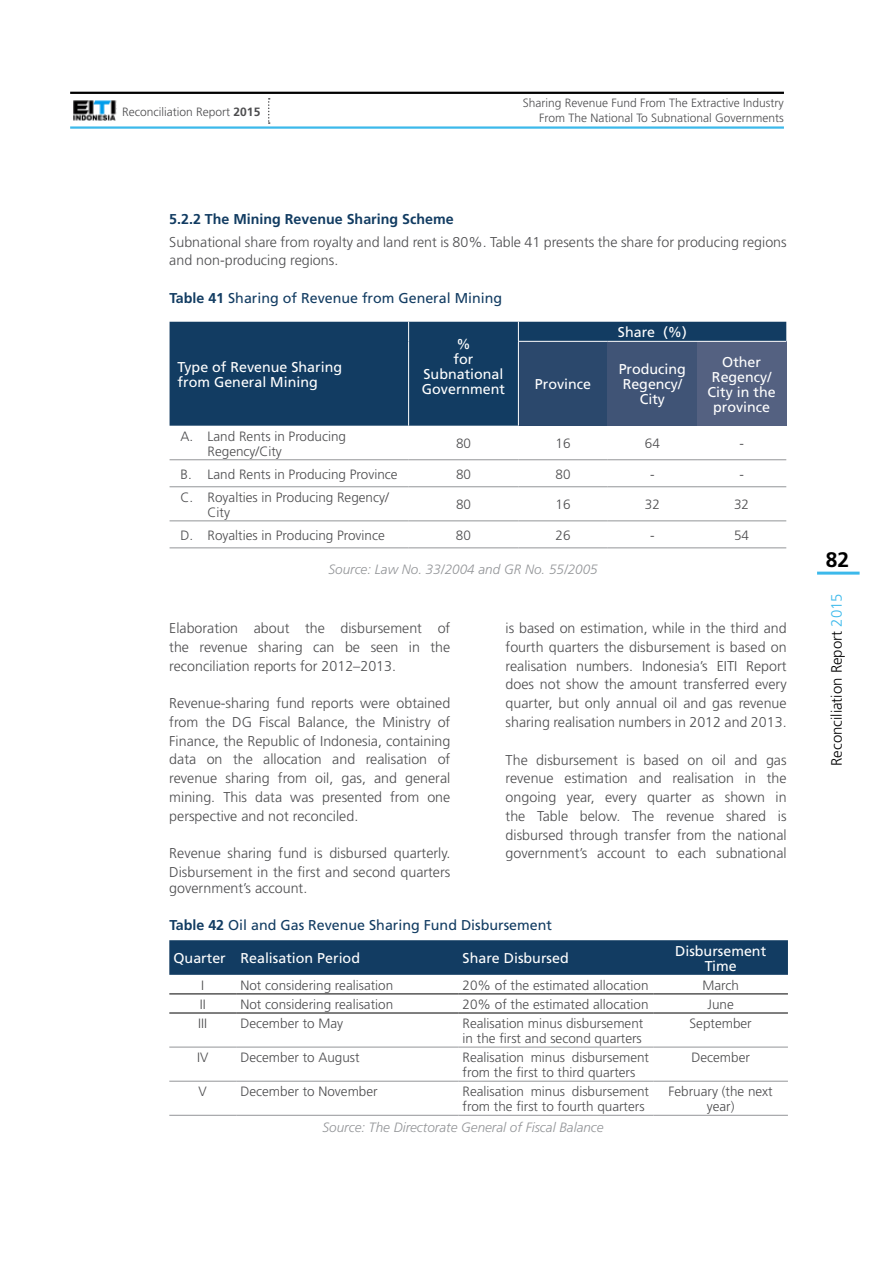
<style>
.page{position:relative;width:893px;height:1263px;background:#fff}
.page>*{position:absolute;margin:0;border:0;box-sizing:border-box;transform-origin:0 0}
.t1{font:700 21px "Frutiger";color:#000}
.t2{font:300 15px "Frutiger";color:#000}
.t3{font:300 14.25px/18.8px "Frutiger";color:#4d4d4f;text-align:justify}
.t4{font:14.25px/15px "Frutiger";color:#fff;text-align:center}
.t5{font:14.25px "Frutiger";color:#123c62}
.t6{font:700 14.25px "Frutiger";color:#123c62}
.t7{font:300 13.5px/15px "Frutiger";color:#4d4d4f}
.t8{font:italic 300 13.5px "Frutiger";color:#939598}
.t9{font:300 12px/15px "Frutiger";color:#4d4d4f;text-align:right}
.s1{font-weight:700}
.s2{color:#3cb9eb}
</style>
<div class="page">
<hr style="left:817px;top:572px;width:43px;height:3px;background:#3cb9eb">
<hr style="left:70px;top:126px;width:714px;height:3px;background:#3cb9eb">
<hr style="left:70px;top:92px;width:714px;height:2px;background:#000">
<svg style="left:268px;top:98px;width:2px;height:26px"></svg>
<img style="left:73px;top:100px;width:43px;height:21px">
<div style="left:170px;top:322px;width:616px;height:104px;background:#123c62"></div>
<div style="left:518px;top:341px;width:90px;height:85px;background:#2b486c"></div>
<div style="left:608px;top:341px;width:89px;height:85px;background:#405476"></div>
<div style="left:697px;top:341px;width:89px;height:85px;background:#546181"></div>
<svg style="left:408px;top:322px;width:1px;height:19px"></svg>
<svg style="left:518px;top:322px;width:1px;height:19px"></svg>
<hr style="left:408px;top:341px;width:1px;height:85px;background:#fff">
<hr style="left:518px;top:342px;width:1px;height:84px;background:#fff">
<hr style="left:518px;top:341px;width:90px;height:1px;background:#fff">
<hr style="left:608px;top:341px;width:89px;height:1px;background:#fff">
<hr style="left:697px;top:341px;width:89px;height:1px;background:#fff">
<hr style="left:170px;top:459px;width:239px;height:1px;background:#939598">
<hr style="left:409px;top:459px;width:109px;height:1px;background:#939598">
<hr style="left:518px;top:459px;width:90px;height:1px;background:#939598">
<hr style="left:608px;top:459px;width:89px;height:1px;background:#939598">
<hr style="left:697px;top:459px;width:89px;height:1px;background:#939598">
<hr style="left:170px;top:486px;width:239px;height:1px;background:#939598">
<hr style="left:409px;top:486px;width:109px;height:1px;background:#939598">
<hr style="left:518px;top:486px;width:90px;height:1px;background:#939598">
<hr style="left:608px;top:486px;width:89px;height:1px;background:#939598">
<hr style="left:697px;top:486px;width:89px;height:1px;background:#939598">
<hr style="left:170px;top:521px;width:239px;height:1px;background:#939598">
<hr style="left:409px;top:521px;width:109px;height:1px;background:#939598">
<hr style="left:518px;top:521px;width:90px;height:1px;background:#939598">
<hr style="left:608px;top:521px;width:89px;height:1px;background:#939598">
<hr style="left:697px;top:521px;width:89px;height:1px;background:#939598">
<hr style="left:170px;top:548px;width:239px;height:1px;background:#939598">
<hr style="left:409px;top:548px;width:109px;height:1px;background:#939598">
<hr style="left:518px;top:548px;width:90px;height:1px;background:#939598">
<hr style="left:608px;top:548px;width:89px;height:1px;background:#939598">
<hr style="left:697px;top:548px;width:89px;height:1px;background:#939598">
<div style="left:169px;top:940px;width:619px;height:35px;background:#123c62"></div>
<hr style="left:169px;top:994px;width:67px;height:1px;background:#000">
<hr style="left:236px;top:994px;width:222px;height:1px;background:#000">
<hr style="left:458px;top:994px;width:195px;height:1px;background:#000">
<hr style="left:653px;top:994px;width:135px;height:1px;background:#000">
<hr style="left:169px;top:1013px;width:67px;height:1px;background:#000">
<hr style="left:236px;top:1013px;width:222px;height:1px;background:#000">
<hr style="left:458px;top:1013px;width:195px;height:1px;background:#000">
<hr style="left:653px;top:1013px;width:135px;height:1px;background:#000">
<hr style="left:169px;top:1047px;width:67px;height:1px;background:#939598">
<hr style="left:236px;top:1047px;width:222px;height:1px;background:#939598">
<hr style="left:458px;top:1047px;width:195px;height:1px;background:#939598">
<hr style="left:653px;top:1047px;width:135px;height:1px;background:#939598">
<hr style="left:169px;top:1081px;width:67px;height:1px;background:#939598">
<hr style="left:236px;top:1081px;width:222px;height:1px;background:#939598">
<hr style="left:458px;top:1081px;width:195px;height:1px;background:#939598">
<hr style="left:653px;top:1081px;width:135px;height:1px;background:#939598">
<hr style="left:169px;top:1115px;width:67px;height:1px;background:#939598">
<hr style="left:236px;top:1115px;width:222px;height:1px;background:#939598">
<hr style="left:458px;top:1115px;width:195px;height:1px;background:#939598">
<hr style="left:653px;top:1115px;width:135px;height:1px;background:#939598">
<p class="t9" style="left:122px;top:104px;width:140px">Reconciliation Report <span class="s1">2015</span></p>
<p class="t9" style="left:523px;top:96px;width:263px">Sharing Revenue Fund From The Extractive Industry<br>From The National To Subnational Governments</p>
<p class="t6" style="left:169px;top:210px;width:286px">5.2.2 The Mining Revenue Sharing Scheme</p>
<p class="t3" style="left:169px;top:232px;width:619px">Subnational share from royalty and land rent is 80%. Table 41 presents the share for producing regions and non-producing regions.</p>
<p class="t5" style="left:170px;top:290px;width:334px"><span class="s1">Table 41</span> Sharing of Revenue from General Mining</p>
<p class="t4" style="left:178px;top:359px;width:166px;text-align:left">Type of Revenue Sharing from General Mining</p>
<p class="t4" style="left:422px;top:337px;width:85px">%<br>for<br>Subnational<br>Government</p>
<p class="t4" style="left:535px;top:376px;width:58px">Province</p>
<p class="t4" style="left:618px;top:324px;width:70px">Share (%)</p>
<p class="t4" style="left:619px;top:361px;width:69px">Producing<br>Regency/<br>City</p>
<p class="t4" style="left:708px;top:354px;width:70px">Other<br>Regency/<br>City in the province</p>
<p class="t7" style="left:208px;top:428px;width:140px;text-indent:-27px">A. Land Rents in Producing<br>Regency/City</p>
<p class="t7" style="left:456px;top:436px;width:17px">80</p>
<p class="t7" style="left:556px;top:436px;width:17px">16</p>
<p class="t7" style="left:645px;top:436px;width:17px">64</p>
<p class="t7" style="left:739px;top:436px;width:6px">-</p>
<p class="t7" style="left:181px;top:466px;width:219px">B. Land Rents in Producing Province</p>
<p class="t7" style="left:456px;top:466px;width:17px">80</p>
<p class="t7" style="left:556px;top:466px;width:17px">80</p>
<p class="t7" style="left:650px;top:466px;width:6px">-</p>
<p class="t7" style="left:739px;top:466px;width:6px">-</p>
<p class="t7" style="left:208px;top:489px;width:183px;text-indent:-27px">C. Royalties in Producing Regency/<br>City</p>
<p class="t7" style="left:456px;top:497px;width:17px">80</p>
<p class="t7" style="left:556px;top:497px;width:17px">16</p>
<p class="t7" style="left:645px;top:497px;width:17px">32</p>
<p class="t7" style="left:734px;top:497px;width:17px">32</p>
<p class="t7" style="left:181px;top:527px;width:206px">D. Royalties in Producing Province</p>
<p class="t7" style="left:456px;top:527px;width:17px">80</p>
<p class="t7" style="left:555px;top:527px;width:17px">26</p>
<p class="t7" style="left:650px;top:527px;width:6px">-</p>
<p class="t7" style="left:734px;top:527px;width:17px">54</p>
<p class="t8" style="left:328px;top:561px;width:271px">Source: Law No. 33/2004 and GR No. 55/2005</p>
<p class="t3" style="left:169px;top:619px;width:283px">Elaboration about the disbursement of the revenue sharing can be seen in the reconciliation reports for 2012–2013.</p>
<p class="t3" style="left:169px;top:694px;width:283px">Revenue-sharing fund reports were obtained from the DG Fiscal Balance, the Ministry of Finance, the Republic of Indonesia, containing data on the allocation and realisation of revenue sharing from oil, gas, and general mining. This data was presented from one perspective and not reconciled.</p>
<p class="t3" style="left:169px;top:844px;width:283px">Revenue sharing fund is disbursed quarterly.<br>Disbursement in the first and second quarters</p>
<p class="t3" style="left:506px;top:619px;width:283px">is based on estimation, while in the third and fourth quarters the disbursement is based on realisation numbers. Indonesia’s EITI Report does not show the amount transferred every quarter, but only annual oil and gas revenue sharing realisation numbers in 2012 and 2013.</p>
<p class="t3" style="left:506px;top:750px;width:283px">The disbursement is based on oil and gas revenue estimation and realisation in the ongoing year, every quarter as shown in the Table below. The revenue shared is disbursed through transfer from the national government’s account to each subnational</p>
<p class="t3" style="left:169px;top:878px;width:140px">government’s account.</p>
<p class="t5" style="left:170px;top:917px;width:384px"><span class="s1">Table 42</span> Oil and Gas Revenue Sharing Fund Disbursement</p>
<p class="t4" style="left:174px;top:950px;width:188px">Quarter Realisation Period</p>
<p class="t4" style="left:463px;top:950px;width:108px">Share Disbursed</p>
<p class="t4" style="left:675px;top:943px;width:93px">Disbursement<br>Time</p>
<p class="t7" style="left:201px;top:977px;width:4px">I</p>
<p class="t7" style="left:240px;top:977px;width:154px">Not considering realisation</p>
<p class="t7" style="left:463px;top:977px;width:188px">20% of the estimated allocation</p>
<p class="t7" style="left:702px;top:977px;width:38px">March</p>
<p class="t7" style="left:200px;top:996px;width:7px">II</p>
<p class="t7" style="left:240px;top:996px;width:154px">Not considering realisation</p>
<p class="t7" style="left:463px;top:996px;width:188px">20% of the estimated allocation</p>
<p class="t7" style="left:707px;top:996px;width:28px">June</p>
<p class="t7" style="left:198px;top:1016px;width:10px">III</p>
<p class="t7" style="left:240px;top:1016px;width:104px">December to May</p>
<p class="t7" style="left:463px;top:1016px;width:182px">Realisation minus disbursement in the first and second quarters</p>
<p class="t7" style="left:689px;top:1016px;width:64px">September</p>
<p class="t7" style="left:197px;top:1050px;width:13px">IV</p>
<p class="t7" style="left:240px;top:1050px;width:121px">December to August</p>
<p class="t7" style="left:463px;top:1050px;width:188px">Realisation minus disbursement from the first to third quarters</p>
<p class="t7" style="left:691px;top:1050px;width:60px">December</p>
<p class="t7" style="left:199px;top:1084px;width:10px">V</p>
<p class="t7" style="left:240px;top:1084px;width:139px">December to November</p>
<p class="t7" style="left:463px;top:1084px;width:188px">Realisation minus disbursement from the first to fourth quarters</p>
<p class="t7" style="left:668px;top:1084px;width:106px;text-align:center">February (the next year)</p>
<p class="t8" style="left:322px;top:1120px;width:283px">Source: The Directorate General of Fiscal Balance</p>
<h1 class="t1" style="left:826px;top:547px;width:25px">82</h1>
<p class="t2" style="left:828px;top:766px;width:174px;rotate:-90deg">Reconciliation Report <span class="s2">2015</span></p>
</div>
